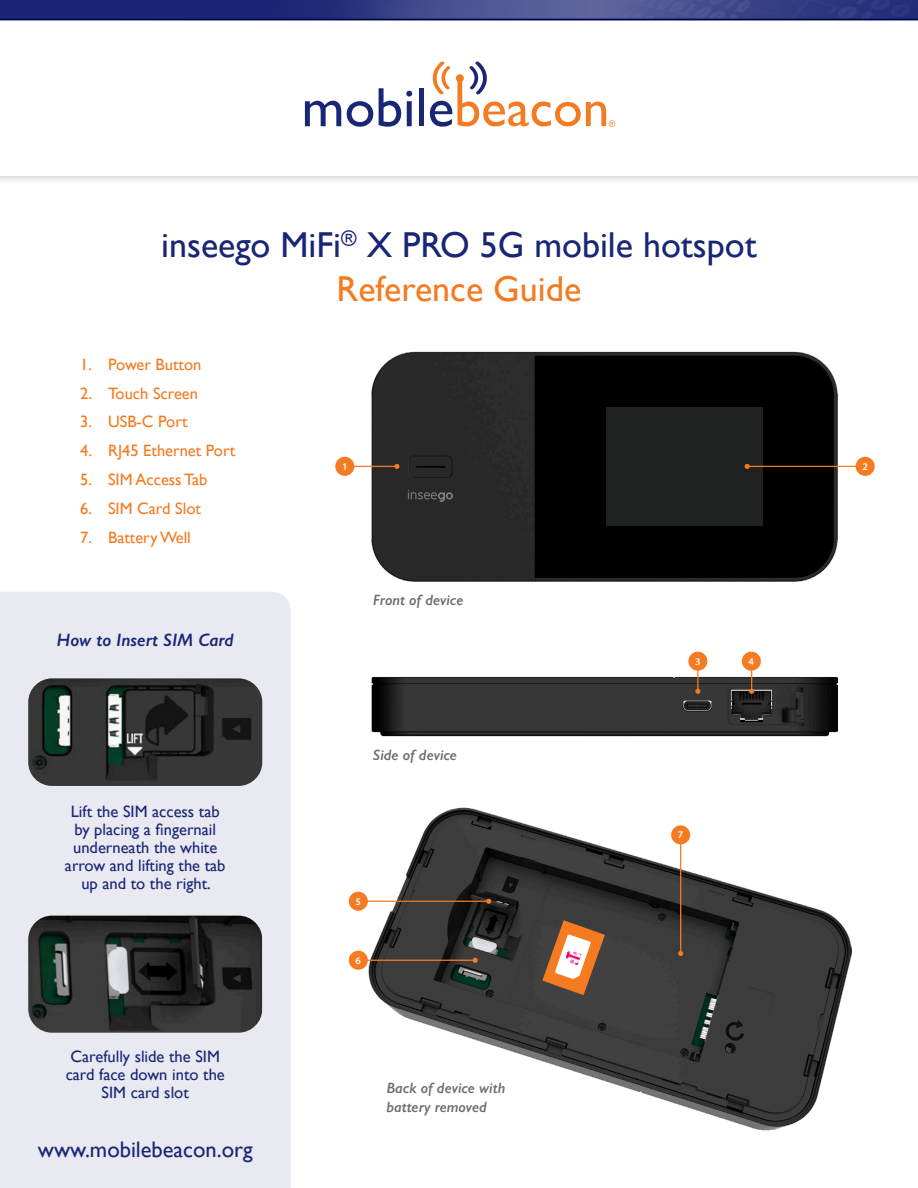
<style>
.page{position:relative;width:918px;height:1188px;background:#fff}
.page>*{position:absolute;margin:0;border:0;box-sizing:border-box;transform-origin:0 0}
.t1{font:36px "Gill Sans";color:#192575}
.t2{font:36px "Gill Sans";color:#f47b21}
.t3{font:22.5px "Gill Sans";color:#192575}
.t4{font:italic 600 18px "Gill Sans";color:#192575}
.Paragraph_Style_2{font:16.5px/18px "Gill Sans";color:#192575;text-align:center}
.Paragraph_Style_2-2{font:16.5px "Gill Sans";color:#f47b21}
.Paragraph_Style_2-3{font:italic 600 15px "Gill Sans";color:#6c6d70}
.Numbered_List{font:600 10.2px "Myriad Pro";color:#fff}
</style>
<div class="page">
<div style="left:0;top:592px;width:291px;height:596px;background:#e8e9f1"></div>
<img style="left:368px;top:807px;width:483px;height:324px">
<div style="left:335px;top:457px;width:19px;height:19px;background:#f47b21;border-radius:50%"></div>
<div style="left:688px;top:652px;width:19px;height:19px;background:#f47b21;border-radius:50%"></div>
<div style="left:671px;top:825px;width:19px;height:19px;background:#f47b21;border-radius:50%"></div>
<div style="left:349px;top:892px;width:19px;height:19px;background:#f47b21;border-radius:50%"></div>
<div style="left:349px;top:951px;width:19px;height:19px;background:#f47b21;border-radius:50%"></div>
<div style="left:742px;top:652px;width:19px;height:19px;background:#f47b21;border-radius:50%"></div>
<div style="left:856px;top:457px;width:19px;height:19px;background:#f47b21;border-radius:50%"></div>
<img style="left:372px;top:351px;width:466px;height:231px">
<div style="left:607px;top:407px;width:156px;height:119px;background:#202121"></div>
<div style="left:0;top:0;width:918px;height:186px;background:#231f20;opacity:.2"></div>
<div style="left:0;top:0;width:918px;height:176px;background:#fff"></div>
<svg style="left:0;top:0;width:918px;height:19px;background:#323c82"></svg>
<hr style="left:0;top:19px;width:918px;height:1px;background:#05074e">
<svg style="left:305px;top:101px;width:36px;height:25px"></svg>
<svg style="left:347px;top:101px;width:26px;height:26px"></svg>
<svg style="left:379px;top:88px;width:33px;height:39px"></svg>
<div style="left:419px;top:88px;width:5px;height:38px;background:#192575"></div>
<svg style="left:430px;top:62px;width:185px;height:65px"></svg>
<img style="left:372px;top:670px;width:466px;height:67px">
<hr style="left:346px;top:466px;width:51px;height:1px;background:#f47b21">
<svg style="left:394px;top:464px;width:5px;height:5px"></svg>
<hr style="left:360px;top:901px;width:129px;height:1px;background:#f47b21">
<svg style="left:486px;top:899px;width:5px;height:5px"></svg>
<hr style="left:360px;top:960px;width:115px;height:1px;background:#f47b21">
<svg style="left:473px;top:958px;width:5px;height:5px"></svg>
<hr style="left:697px;top:664px;width:2px;height:27px;background:#f47b21">
<svg style="left:695px;top:689px;width:5px;height:5px"></svg>
<hr style="left:680px;top:838px;width:1px;height:116px;background:#f47b21">
<svg style="left:678px;top:951px;width:5px;height:5px"></svg>
<svg style="left:749px;top:670px;width:5px;height:24px"></svg>
<hr style="left:747px;top:466px;width:112px;height:1px;background:#f47b21">
<svg style="left:745px;top:464px;width:5px;height:5px"></svg>
<img style="left:28px;top:678px;width:234px;height:108px">
<img style="left:28px;top:916px;width:234px;height:117px">
<svg style="left:542px;top:920px;width:63px;height:75px"></svg>
<p class="t1" style="left:161px;top:224px;width:597px">inseego MiFi<sup>®</sup> X PRO 5G mobile hotspot</p>
<p class="t2" style="left:337px;top:267px;width:246px">Reference Guide</p>
<p class="Paragraph_Style_2-2" style="left:80px;top:354px;width:123px">1. Power Button</p>
<p class="Paragraph_Style_2-2" style="left:80px;top:383px;width:119px">2. Touch Screen</p>
<p class="Paragraph_Style_2-2" style="left:80px;top:412px;width:109px">3. USB-C Port</p>
<p class="Paragraph_Style_2-2" style="left:80px;top:441px;width:157px">4. RJ45 Ethernet Port</p>
<p class="Paragraph_Style_2-2" style="left:80px;top:470px;width:129px">5. SIM Access Tab</p>
<p class="Paragraph_Style_2-2" style="left:80px;top:499px;width:122px">6. SIM Card Slot</p>
<p class="Paragraph_Style_2-2" style="left:80px;top:528px;width:112px">7. Battery Well</p>
<p class="t4" style="left:57px;top:629px;width:179px">How to Insert SIM Card</p>
<p class="Paragraph_Style_2" style="left:65px;top:802px;width:162px">Lift the SIM access tab by placing a fingernail underneath the white arrow and lifting the tab up and to the right.</p>
<p class="Paragraph_Style_2" style="left:66px;top:1047px;width:161px">Carefully slide the SIM card face down into the<br>SIM card slot</p>
<p class="t3" style="left:38px;top:1136px;width:216px">www.mobilebeacon.org</p>
<p class="Numbered_List" style="left:342px;top:460px;width:7px">1</p>
<p class="Paragraph_Style_2-3" style="left:373px;top:591px;width:92px">Front of device</p>
<p class="Paragraph_Style_2-3" style="left:373px;top:746px;width:86px">Side of device</p>
<p class="Numbered_List" style="left:356px;top:895px;width:7px">5</p>
<p class="Numbered_List" style="left:356px;top:954px;width:7px">6</p>
<p class="Paragraph_Style_2-3" style="left:386px;top:1079px;width:120px">Back of device with</p>
<p class="Paragraph_Style_2-3" style="left:386px;top:1098px;width:102px">battery removed</p>
<p class="Numbered_List" style="left:695px;top:655px;width:7px">3</p>
<p class="Numbered_List" style="left:749px;top:655px;width:7px">4</p>
<p class="Numbered_List" style="left:678px;top:829px;width:7px">7</p>
<p class="Numbered_List" style="left:862px;top:460px;width:7px">2</p>
</div>
